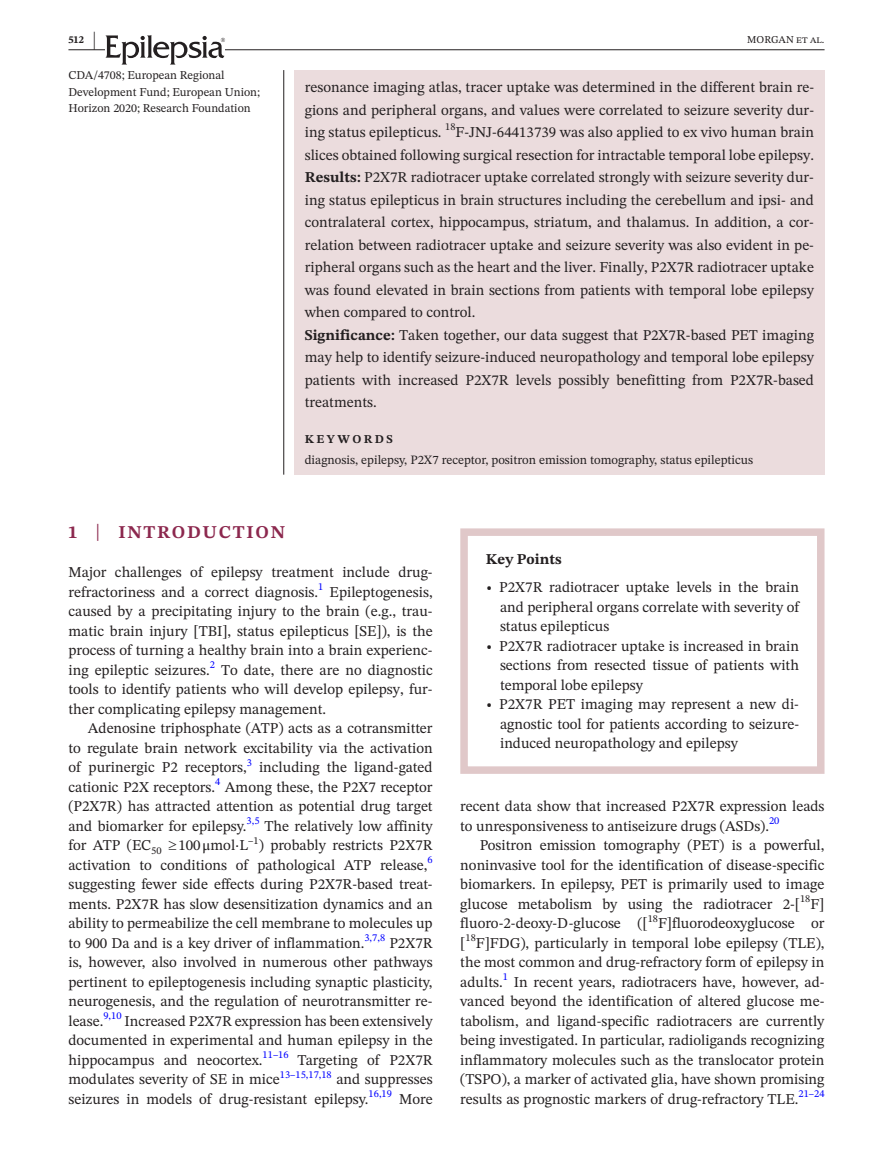
<style>
.page{position:relative;width:893px;height:1174px;background:#fff}
.page>*{position:absolute;margin:0;border:0;box-sizing:border-box;transform-origin:0 0}
.t1{font:700 18px "STIX Two Text";letter-spacing:.1em;color:#8c284e}
.t2{font:15px/19.5px "STIX Two Text";color:#231f20;text-align:justify}
.t3{font:700 15px "STIX Two Text";color:#231f20}
.t4{font:12.75px "STIX Two Text";color:#231f20}
.t5{font:12px/16.5px "STIX Two Text";color:#231f20}
.t6{font:700 12px "STIX Two Text";letter-spacing:.2em;color:#231f20}
.t7{font:10.5px "STIX Two Text";color:#00f}
.t8{font:10.5px "STIX Two Text";color:#231f20}
.t9{font:700 10.5px "STIX Two Text";color:#231f20}
.s1{font-size:21px}
.s2{font-weight:700}
.s3{font-weight:400;font-size:23.7px}
.s4{font-family:"STIX"}
</style>
<div class="page">
<hr style="left:68px;top:49px;width:756px;height:1px;background:#231f20">
<svg style="left:105px;top:35px;width:120px;height:30px"></svg>
<div style="left:294px;top:70px;width:530px;height:404px;background:#ebdcdd"></div>
<hr style="left:283px;top:70px;width:1px;height:404px;background:#231f20">
<div style="left:460px;top:528px;width:364px;height:246px;border:8px solid #e0c8c9"></div>
<p class="t9" style="left:68px;top:32px;width:29px">512 <span class="s1">|</span></p>
<p class="t8" style="left:747px;top:32px;width:79px">MORGAN et al.</p>
<p class="t5" style="left:68px;top:67px;width:193px">CDA/4708; European Regional<br>Development Fund; European Union;<br>Horizon 2020; Research Foundation</p>
<p class="t2" style="left:305px;top:76px;width:511px;line-height:22.5px">resonance imaging atlas, tracer uptake was determined in the different brain re&shy;gions and peripheral organs, and values were correlated to seizure severity dur&shy;ing status epilepticus.</p>
<p class="t8" style="left:445px;top:119px;width:12px">18</p>
<p class="t2" style="left:305px;top:121px;width:511px;line-height:22.5px;text-align:left;text-indent:151px">F-JNJ-64413739 was also applied to ex vivo human brain slices obtained following surgical resection for intractable temporal lobe epilepsy.<br><span class="s2">Results:</span> P2X7R radiotracer uptake correlated strongly with seizure severity dur&shy;ing status epilepticus in brain structures including the cerebellum and ipsi- and contralateral cortex, hippocampus, striatum, and thalamus. In addition, a cor&shy;relation between radiotracer uptake and seizure severity was also evident in pe&shy;ripheral organs such as the heart and the liver. Finally, P2X7R radiotracer uptake was found elevated in brain sections from patients with temporal lobe epilepsy when compared to control.<br><span class="s2">Significance:</span> Taken together, our data suggest that P2X7R-based PET imaging may help to identify seizure-induced neuropathology and temporal lobe epilepsy patients with increased P2X7R levels possibly benefitting from P2X7R-based treatments.</p>
<p class="t6" style="left:305px;top:430px;width:90px">KEYWORDS</p>
<p class="t4" style="left:305px;top:451px;width:450px">diagnosis, epilepsy, P2X7 receptor, positron emission tomography, status epilepticus</p>
<p class="t1" style="left:68px;top:519px;width:218px">1 <span class="s3">|</span> INTRODUCTION</p>
<p class="t2" style="left:68px;top:562px;width:366px">Major challenges of epilepsy treatment include drug&shy;refractoriness and a correct diagnosis.</p>
<p class="t7" style="left:318px;top:579px;width:7px">1</p>
<p class="t2" style="left:68px;top:582px;width:366px;text-indent:261px">Epileptogenesis, caused by a precipitating injury to the brain (e.g., trau&shy;matic brain injury [TBI], status epilepticus [SE]), is the process of turning a healthy brain into a brain experienc&shy;ing epileptic seizures.</p>
<p class="t7" style="left:210px;top:657px;width:7px">2</p>
<p class="t2" style="left:68px;top:660px;width:366px;text-indent:153px">To date, there are no diagnostic tools to identify patients who will develop epilepsy, fur&shy;ther complicating epilepsy management.</p>
<p class="t2" style="left:68px;top:718px;width:366px;text-indent:20px">Adenosine triphosphate (ATP) acts as a cotransmitter to regulate brain network excitability via the activation of purinergic P2 receptors,</p>
<p class="t7" style="left:247px;top:754px;width:7px">3</p>
<p class="t2" style="left:259px;top:757px;width:175px">including the ligand-gated</p>
<p class="t7" style="left:215px;top:774px;width:7px">4</p>
<p class="t2" style="left:68px;top:777px;width:366px;text-indent:156px">Among these, the P2X7 receptor (P2X7R) has attracted attention as potential drug target and biomarker for epilepsy.</p>
<p class="t2" style="left:68px;top:777px;width:148px">cationic P2X receptors.</p>
<p class="t7" style="left:247px;top:813px;width:14px">3,5</p>
<p class="t2" style="left:265px;top:816px;width:170px">The relatively low affinity</p>
<p class="t2" style="left:68px;top:835px;width:181px">for ATP (EC<sub>50</sub> ≥100<span class="s4">μ</span>mol·L</p>
<p class="t8" style="left:248px;top:832px;width:12px">–1</p>
<p class="t2" style="left:68px;top:835px;width:366px;text-indent:190px">) probably restricts P2X7R activation to conditions of pathological ATP release,</p>
<p class="t7" style="left:427px;top:852px;width:7px">6</p>
<p class="t2" style="left:68px;top:874px;width:366px">suggesting fewer side effects during P2X7R-based treat&shy;ments. P2X7R has slow desensitization dynamics and an ability to permeabilize the cell membrane to molecules up to 900 Da and is a key driver of inflammation.</p>
<p class="t7" style="left:364px;top:930px;width:22px">3,7,8</p>
<p class="t2" style="left:68px;top:933px;width:366px;text-indent:321px">P2X7R is, however, also involved in numerous other pathways pertinent to epileptogenesis including synaptic plasticity, neurogenesis, and the regulation of neurotransmitter re&shy;lease.</p>
<p class="t7" style="left:103px;top:1008px;width:20px">9,10</p>
<p class="t2" style="left:68px;top:1011px;width:366px;text-indent:56px">Increased P2X7R expression has been extensively documented in experimental and human epilepsy in the hippocampus and neocortex.</p>
<p class="t7" style="left:263px;top:1047px;width:28px">11–16</p>
<p class="t2" style="left:298px;top:1050px;width:137px">Targeting of P2X7R</p>
<p class="t2" style="left:68px;top:1069px;width:213px">modulates severity of SE in mice</p>
<p class="t7" style="left:280px;top:1066px;width:53px">13–15,17,18</p>
<p class="t2" style="left:68px;top:1069px;width:366px;text-indent:268px">and suppresses seizures in models of drug-resistant epilepsy.</p>
<p class="t7" style="left:369px;top:1086px;width:25px">16,19</p>
<p class="t2" style="left:399px;top:1089px;width:35px">More</p>
<p class="t3" style="left:486px;top:548px;width:77px">Key Points</p>
<p class="t2" style="left:500px;top:577px;width:300px;text-indent:-14px">• P2X7R radiotracer uptake levels in the brain and peripheral organs correlate with severity of status epilepticus</p>
<p class="t2" style="left:500px;top:636px;width:300px;text-indent:-14px">• P2X7R radiotracer uptake is increased in brain sections from resected tissue of patients with temporal lobe epilepsy</p>
<p class="t2" style="left:500px;top:694px;width:300px;text-indent:-14px">• P2X7R PET imaging may represent a new di&shy;agnostic tool for patients according to seizure&shy;induced neuropathology and epilepsy</p>
<p class="t2" style="left:460px;top:796px;width:366px">recent data show that increased P2X7R expression leads to unresponsiveness to antiseizure drugs (ASDs).</p>
<p class="t7" style="left:769px;top:813px;width:12px">20</p>
<p class="t2" style="left:460px;top:835px;width:366px;text-indent:20px">Positron emission tomography (PET) is a powerful, noninvasive tool for the identification of disease-specific biomarkers. In epilepsy, PET is primarily used to image glucose metabolism by using the radiotracer 2-[</p>
<p class="t8" style="left:800px;top:891px;width:12px">18</p>
<p class="t2" style="left:810px;top:894px;width:16px">F]</p>
<p class="t2" style="left:460px;top:913px;width:189px">fluoro-2-deoxy-D-glucose ([</p>
<p class="t8" style="left:648px;top:910px;width:12px">18</p>
<p class="t2" style="left:658px;top:913px;width:168px">F]fluorodeoxyglucose or</p>
<p class="t2" style="left:460px;top:933px;width:7px">[</p>
<p class="t8" style="left:465px;top:930px;width:12px">18</p>
<p class="t2" style="left:460px;top:933px;width:366px;text-indent:16px">F]FDG), particularly in temporal lobe epilepsy (TLE), the most common and drug-refractory form of epilepsy in adults.</p>
<p class="t7" style="left:503px;top:969px;width:7px">1</p>
<p class="t2" style="left:460px;top:972px;width:366px;text-indent:53px">In recent years, radiotracers have, however, ad&shy;vanced beyond the identification of altered glucose me&shy;tabolism, and ligand-specific radiotracers are currently being investigated. In particular, radioligands recognizing inflammatory molecules such as the translocator protein (TSPO), a marker of activated glia, have shown promising results as prognostic markers of drug-refractory TLE.</p>
<p class="t7" style="left:798px;top:1086px;width:28px">21–24</p>
</div>
